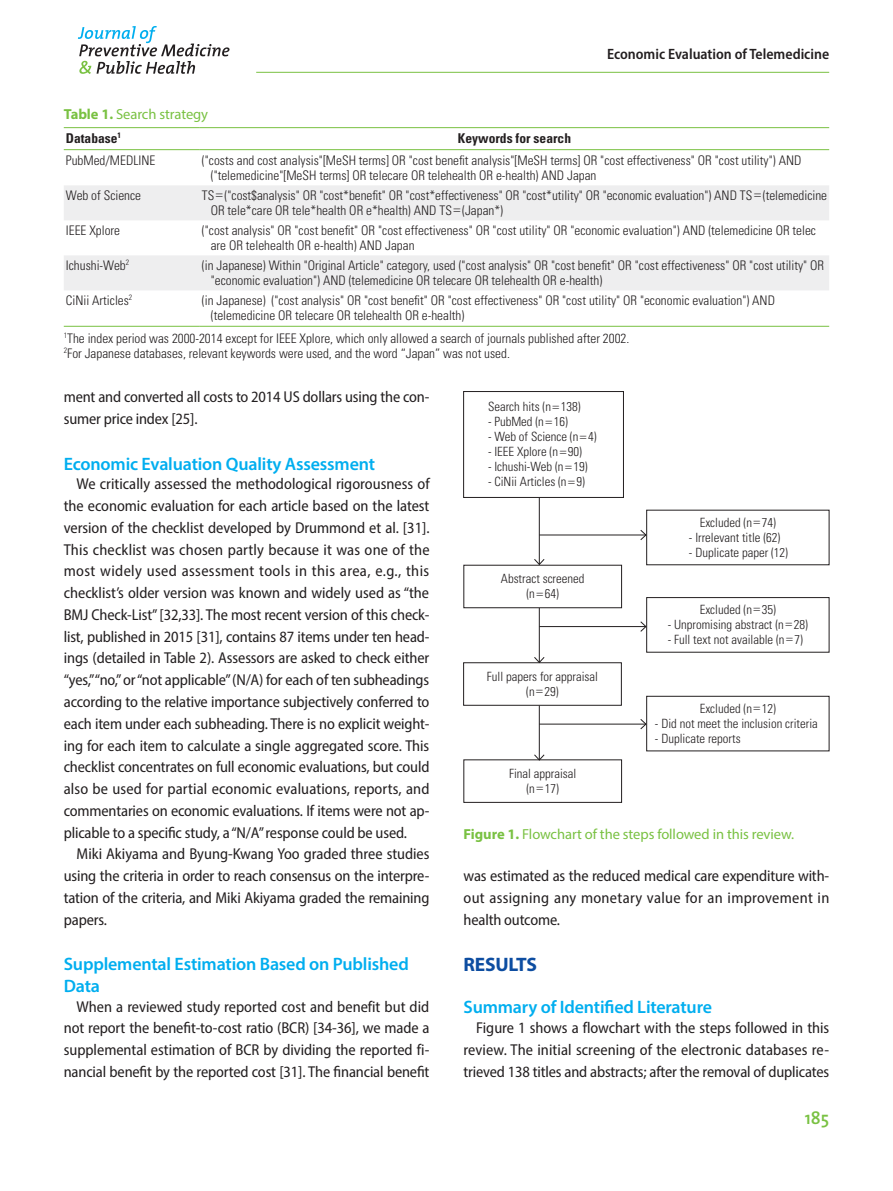
<style>
.page{position:relative;width:893px;height:1191px;background:#fff}
.page>*{position:absolute;margin:0;border:0;box-sizing:border-box;transform-origin:0 0}
.jpmph_대제목{font:700 19.5px "Myriad Pro";letter-spacing:-.01em;color:#0d4da1}
.jpmph_중제목{font:600 18px/21.8px "Myriad Pro";letter-spacing:-.01em;color:#00aeef}
.t1{font:600 18px "The Mix";color:#79c142}
.jpmph_본문{font:semi-condensed 15.75px/21.8px "Myriad Pro";letter-spacing:-.01em;color:#231f20;text-align:justify}
.jpmph_하시라-제목{font:600 semi-condensed 15px "Myriad Pro";color:#231f20}
.jpmph_표그림캡션{font:14.55px "Myriad Pro";letter-spacing:-.005em;color:#79c142}
.jpmph_표머리{font:700 condensed 13.5px "Univers LT Std";color:#231f20}
.jpmph_표본문{font:300 condensed 13.2px/15px "Univers LT Std";color:#231f20}
.그림지문{font:300 condensed 12.75px "Univers LT Std";color:#231f20}
.s1{font-weight:700}
.s2{font-family:"Dotum";font-weight:400;font-stretch:normal}
</style>
<div class="page">
<hr style="left:256px;top:72px;width:573px;height:1px;background:#79c142">
<svg style="left:78px;top:26px;width:152px;height:48px"></svg>
<svg style="left:64px;top:128px;width:765px;height:1px"></svg>
<svg style="left:64px;top:185px;width:765px;height:105px;fill:#eeeeef"></svg>
<hr style="left:64px;top:127px;width:136px;height:1px;background:#79c142">
<hr style="left:200px;top:127px;width:629px;height:1px;background:#79c142">
<hr style="left:64px;top:149px;width:136px;height:1px;background:#79c142">
<hr style="left:200px;top:149px;width:629px;height:1px;background:#79c142">
<hr style="left:64px;top:326px;width:136px;height:1px;background:#79c142">
<hr style="left:200px;top:326px;width:629px;height:1px;background:#79c142">
<div style="left:463px;top:391px;width:161px;height:106px;border:1px solid #231f20"></div>
<div style="left:646px;top:597px;width:183px;height:55px;border:1px solid #231f20"></div>
<div style="left:464px;top:565px;width:158px;height:43px;border:1px solid #231f20"></div>
<div style="left:463px;top:662px;width:159px;height:43px;border:1px solid #231f20"></div>
<div style="left:646px;top:696px;width:183px;height:55px;border:1px solid #231f20"></div>
<hr style="left:539px;top:497px;width:1px;height:67px;background:#231f20">
<svg style="left:533px;top:558px;width:12px;height:7px"></svg>
<hr style="left:539px;top:608px;width:1px;height:54px;background:#231f20">
<svg style="left:533px;top:656px;width:12px;height:7px"></svg>
<hr style="left:539px;top:705px;width:1px;height:55px;background:#231f20">
<svg style="left:533px;top:753px;width:12px;height:8px"></svg>
<hr style="left:539px;top:534px;width:107px;height:1px;background:#231f20">
<svg style="left:640px;top:529px;width:7px;height:12px"></svg>
<hr style="left:539px;top:626px;width:107px;height:1px;background:#231f20">
<svg style="left:640px;top:620px;width:7px;height:12px"></svg>
<hr style="left:539px;top:723px;width:107px;height:1px;background:#231f20">
<svg style="left:640px;top:718px;width:7px;height:12px"></svg>
<p class="jpmph_하시라-제목" style="left:607px;top:45px;width:224px">Economic Evaluation of Telemedicine</p>
<p class="jpmph_표그림캡션" style="left:64px;top:105px;width:146px"><span class="s1">Table 1.</span> Search strategy</p>
<p class="jpmph_표머리" style="left:66px;top:130px;width:57px">Database<sup>1</sup></p>
<p class="jpmph_표머리" style="left:458px;top:130px;width:115px">Keywords for search</p>
<p class="jpmph_표본문" style="left:66px;top:153px;width:91px">PubMed/MEDLINE</p>
<p class="jpmph_표본문" style="left:211px;top:153px;width:592px;text-indent:-9px">("costs and cost analysis"[MeSH terms] OR "cost benefit analysis"[MeSH terms] OR "cost effectiveness" OR "cost utility") AND ("telemedicine"[MeSH terms] OR telecare OR telehealth OR e-health) AND Japan</p>
<p class="jpmph_표본문" style="left:66px;top:188px;width:77px">Web of Science</p>
<p class="jpmph_표본문" style="left:211px;top:188px;width:618px;text-indent:-9px">TS<span class="s2">=</span>("cost$analysis" OR "cost*benefit" OR "cost*effectiveness" OR "cost*utility" OR "economic evaluation") AND TS<span class="s2">=</span>(telemedicine<br>OR tele*care OR tele*health OR e*health) AND TS<span class="s2">=</span>(Japan*)</p>
<p class="jpmph_표본문" style="left:66px;top:223px;width:56px">IEEE Xplore</p>
<p class="jpmph_표본문" style="left:211px;top:223px;width:607px;text-indent:-9px">("cost analysis" OR "cost benefit" OR "cost effectiveness" OR "cost utility" OR "economic evaluation") AND (telemedicine OR telec are OR telehealth OR e-health) AND Japan</p>
<p class="jpmph_표본문" style="left:66px;top:258px;width:65px">Ichushi-Web<sup>2</sup></p>
<p class="jpmph_표본문" style="left:211px;top:258px;width:615px;text-indent:-9px">(in Japanese) Within "Original Article" category, used ("cost analysis" OR "cost benefit" OR "cost effectiveness" OR "cost utility" OR "economic evaluation") AND (telemedicine OR telecare OR telehealth OR e-health)</p>
<p class="jpmph_표본문" style="left:66px;top:293px;width:68px">CiNii Articles<sup>2</sup></p>
<p class="jpmph_표본문" style="left:211px;top:293px;width:566px;text-indent:-9px">(in Japanese) ("cost analysis" OR "cost benefit" OR "cost effectiveness" OR "cost utility" OR "economic evaluation") AND (telemedicine OR telecare OR telehealth OR e-health)</p>
<p class="jpmph_표본문" style="left:64px;top:331px;width:567px"><sup>1</sup>The index period was 2000-2014 except for IEEE Xplore, which only allowed a search of journals published after 2002.</p>
<p class="jpmph_표본문" style="left:64px;top:346px;width:448px"><sup>2</sup>For Japanese databases, relevant keywords were used, and the word “Japan” was not used.</p>
<p class="jpmph_본문" style="left:64px;top:386px;width:367px">ment and converted all costs to 2014 US dollars using the con&shy;sumer price index [25].</p>
<p class="jpmph_중제목" style="left:64px;top:452px;width:313px">Economic Evaluation Quality Assessment</p>
<p class="jpmph_본문" style="left:64px;top:473px;width:367px;text-indent:13px">We critically assessed the methodological rigorousness of the economic evaluation for each article based on the latest version of the checklist developed by Drummond et al. [31].<br>This checklist was chosen partly because it was one of the most widely used assessment tools in this area, e.g., this checklist’s older version was known and widely used as “the BMJ Check-List” [32,33]. The most recent version of this check&shy;list, published in 2015 [31], contains 87 items under ten head&shy;ings (detailed in Table 2). Assessors are asked to check either “yes,” “no,” or “not applicable” (N/A) for each of ten subheadings according to the relative importance subjectively conferred to each item under each subheading. There is no explicit weight&shy;ing for each item to calculate a single aggregated score. This checklist concentrates on full economic evaluations, but could also be used for partial economic evaluations, reports, and commentaries on economic evaluations. If items were not ap&shy;plicable to a specific study, a “N/A” response could be used.</p>
<p class="jpmph_본문" style="left:64px;top:843px;width:367px;text-indent:13px">Miki Akiyama and Byung-Kwang Yoo graded three studies using the criteria in order to reach consensus on the interpre&shy;tation of the criteria, and Miki Akiyama graded the remaining papers.</p>
<p class="jpmph_중제목" style="left:64px;top:952px;width:347px">Supplemental Estimation Based on Published<br>Data</p>
<p class="jpmph_본문" style="left:64px;top:995px;width:367px;text-indent:13px">When a reviewed study reported cost and benefit but did not report the benefit-to-cost ratio (BCR) [34-36], we made a supplemental estimation of BCR by dividing the reported fi&shy;nancial benefit by the reported cost [31]. The financial benefit</p>
<p class="그림지문" style="left:488px;top:399px;width:94px">Search hits (n<span class="s2">=</span>138)</p>
<p class="그림지문" style="left:488px;top:414px;width:81px">- PubMed (n<span class="s2">=</span>16)</p>
<p class="그림지문" style="left:488px;top:429px;width:110px">- Web of Science (n<span class="s2">=</span>4)</p>
<p class="그림지문" style="left:488px;top:444px;width:96px">- IEEE Xplore (n<span class="s2">=</span>90)</p>
<p class="그림지문" style="left:488px;top:459px;width:101px">- Ichushi-Web (n<span class="s2">=</span>19)</p>
<p class="그림지문" style="left:488px;top:474px;width:98px">- CiNii Articles (n<span class="s2">=</span>9)</p>
<p class="그림지문" style="left:501px;top:571px;width:85px">Abstract screened</p>
<p class="그림지문" style="left:526px;top:586px;width:34px">(n<span class="s2">=</span>64)</p>
<p class="그림지문" style="left:487px;top:668px;width:113px">Full papers for appraisal</p>
<p class="그림지문" style="left:526px;top:683px;width:34px">(n<span class="s2">=</span>29)</p>
<p class="그림지문" style="left:509px;top:765px;width:69px">Final appraisal</p>
<p class="그림지문" style="left:526px;top:780px;width:34px">(n<span class="s2">=</span>17)</p>
<p class="그림지문" style="left:700px;top:514px;width:78px">Excluded (n<span class="s2">=</span>74)</p>
<p class="그림지문" style="left:689px;top:529px;width:93px">- Irrelevant title (62)</p>
<p class="그림지문" style="left:689px;top:544px;width:101px">- Duplicate paper (12)</p>
<p class="그림지문" style="left:700px;top:602px;width:78px">Excluded (n<span class="s2">=</span>35)</p>
<p class="그림지문" style="left:668px;top:617px;width:142px">- Unpromising abstract (n<span class="s2">=</span>28)</p>
<p class="그림지문" style="left:668px;top:632px;width:137px">- Full text not available (n<span class="s2">=</span>7)</p>
<p class="그림지문" style="left:700px;top:700px;width:78px">Excluded (n<span class="s2">=</span>12)</p>
<p class="그림지문" style="left:655px;top:715px;width:164px">- Did not meet the inclusion criteria</p>
<p class="그림지문" style="left:655px;top:730px;width:87px">- Duplicate reports</p>
<p class="jpmph_표그림캡션" style="left:464px;top:825px;width:332px"><span class="s1">Figure 1.</span> Flowchart of the steps followed in this review.</p>
<p class="jpmph_본문" style="left:463px;top:864px;width:367px">was estimated as the reduced medical care expenditure with&shy;out assigning any monetary value for an improvement in health outcome.</p>
<p class="jpmph_대제목" style="left:463px;top:952px;width:75px">RESULTS</p>
<p class="jpmph_중제목" style="left:463px;top:996px;width:250px">Summary of Identified Literature</p>
<p class="jpmph_본문" style="left:463px;top:1017px;width:367px;text-indent:13px">Figure 1 shows a flowchart with the steps followed in this review. The initial screening of the electronic databases re&shy;trieved 138 titles and abstracts; after the removal of duplicates</p>
<p class="t1" style="left:805px;top:1103px;width:26px">185</p>
</div>
